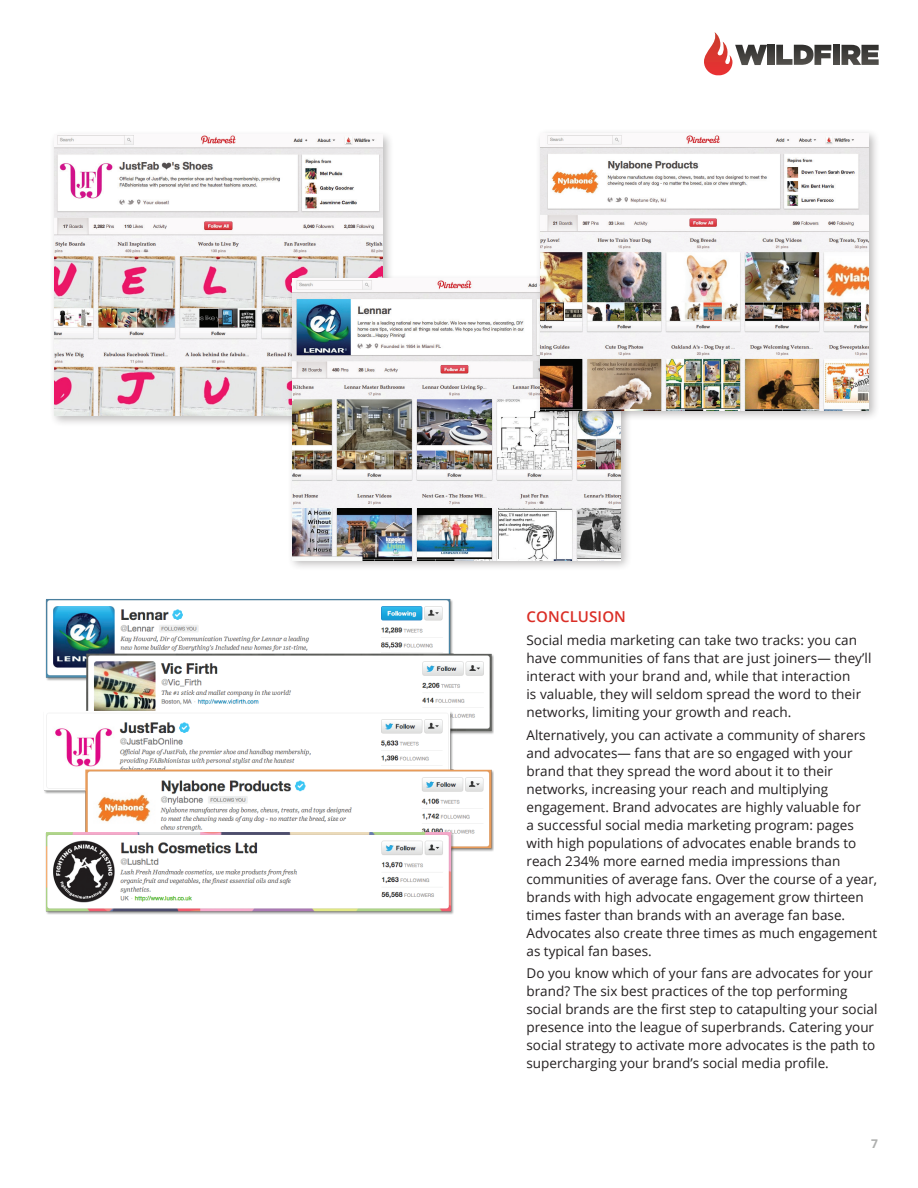
<style>
.page{position:relative;width:918px;height:1188px;background:#fff}
.page>*{position:absolute;margin:0;border:0;box-sizing:border-box;transform-origin:0 0}
.t1{font:600 15px "Open Sans";letter-spacing:.01em;color:#da2e26}
.t2{font:13.5px/18px "Open Sans";color:#231f20}
.t3{font:700 12px "Open Sans";color:#aeafae}
</style>
<div class="page">
<svg style="left:704px;top:32px;width:63px;height:43px"></svg>
<svg style="left:768px;top:45px;width:7px;height:20px"></svg>
<svg style="left:776px;top:45px;width:55px;height:20px"></svg>
<svg style="left:833px;top:45px;width:7px;height:20px"></svg>
<svg style="left:842px;top:45px;width:37px;height:20px"></svg>
<div style="left:49px;top:130px;width:345px;height:297px;background:#231f20;opacity:.3"></div>
<img style="left:54px;top:135px;width:329px;height:281px">
<div style="left:287px;top:274px;width:345px;height:297px;background:#231f20;opacity:.3"></div>
<img style="left:292px;top:279px;width:329px;height:281px">
<div style="left:535px;top:128px;width:345px;height:294px;background:#231f20;opacity:.3"></div>
<img style="left:540px;top:133px;width:329px;height:277px">
<img style="left:44px;top:599px;width:450px;height:316px">
<p class="t1" style="left:526px;top:607px;width:101px">CONCLUSION</p>
<p class="t2" style="left:526px;top:631px;width:346px">Social media marketing can take two tracks: you can have communities of fans that are just joiners— they’ll interact with your brand and, while that interaction<br>is valuable, they will seldom spread the word to their networks, limiting your growth and reach.</p>
<p class="t2" style="left:526px;top:725px;width:352px">Alternatively, you can activate a community of sharers and advocates— fans that are so engaged with your brand that they spread the word about it to their networks, increasing your reach and multiplying engagement. Brand advocates are highly valuable for<br>a successful social media marketing program: pages with high populations of advocates enable brands to reach 234% more earned media impressions than communities of average fans. Over the course of a year, brands with high advocate engagement grow thirteen times faster than brands with an average fan base.<br>Advocates also create three times as much engagement as typical fan bases.</p>
<p class="t2" style="left:526px;top:964px;width:352px">Do you know which of your fans are advocates for your brand? The six best practices of the top performing social brands are the first step to catapulting your social presence into the league of superbrands. Catering your social strategy to activate more advocates is the path to supercharging your brand’s social media profile.</p>
<p class="t3" style="left:871px;top:1135px;width:8px">7</p>
</div>
